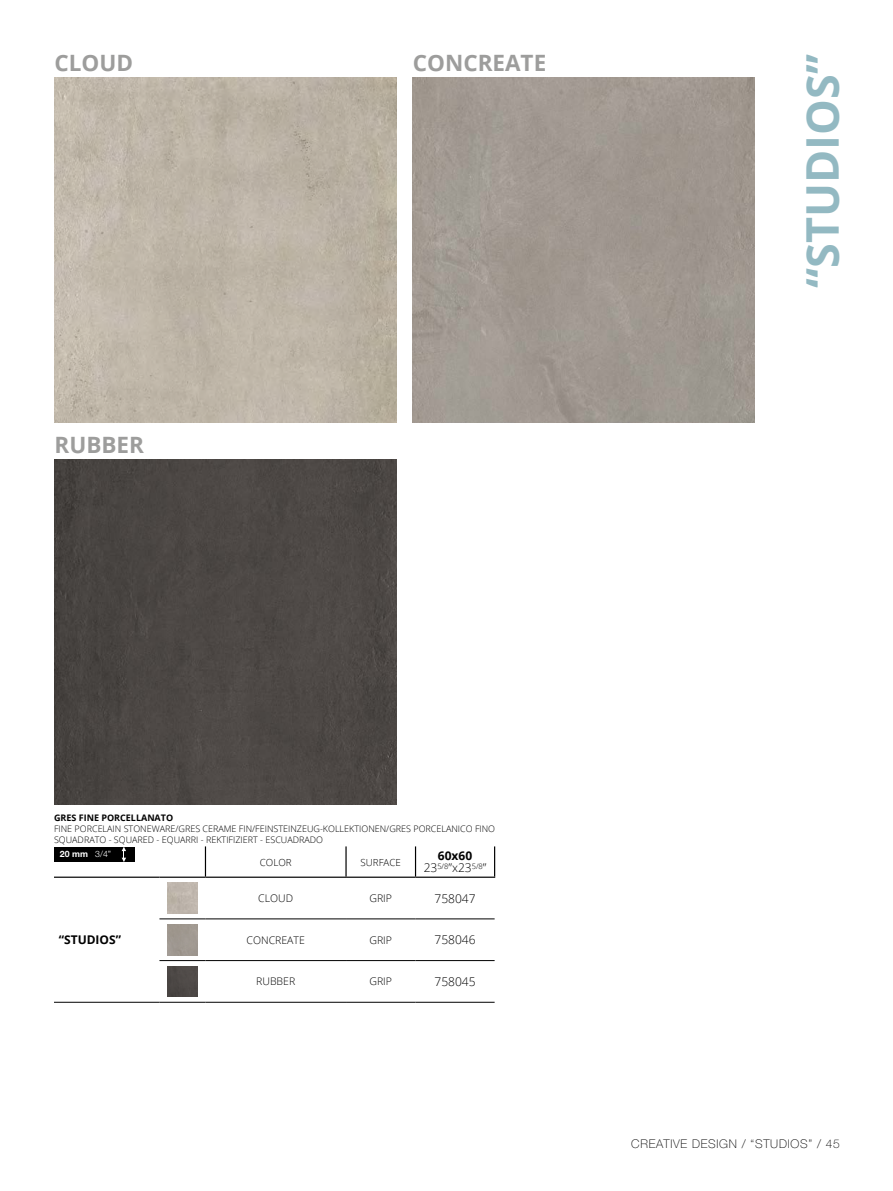
<style>
.page{position:relative;width:893px;height:1191px;background:#fff}
.page>*{position:absolute;margin:0;border:0;box-sizing:border-box;transform-origin:0 0}
.t1{font:700 45px "Open Sans";color:#93b9c2}
.t2{font:700 22.5px "Open Sans";color:#9d9d9c}
.t3{font:300 12px/12px "Open Sans";color:#000;text-align:center}
.t4{font:100 12px "Helvetica Neue LT Std";letter-spacing:.06em;color:#000}
.t5{font:700 12px "Open Sans";color:#000}
.t6{font:300 10.5px "Open Sans";color:#000}
.t7{font:300 9.75px "Open Sans";color:#000}
.t8{font:300 9px/10.8px "Open Sans";color:#000}
.t9{font:700 9px "Open Sans";color:#000}
.t10{font:700 8.7px "Helvetica Neue LT Std";color:#fff}
.s1{font-weight:300}
.s2{font-weight:700}
</style>
<div class="page">
<div style="left:413px;top:78px;width:342px;height:344px;background:#a09890"></div>
<img style="left:55px;top:78px;width:341px;height:344px">
<hr style="left:159px;top:918px;width:46px;height:1px;background:#000">
<hr style="left:205px;top:918px;width:141px;height:1px;background:#000">
<hr style="left:346px;top:918px;width:70px;height:1px;background:#000">
<hr style="left:416px;top:918px;width:79px;height:1px;background:#000">
<hr style="left:159px;top:960px;width:46px;height:1px;background:#000">
<hr style="left:205px;top:960px;width:141px;height:1px;background:#000">
<hr style="left:346px;top:960px;width:70px;height:1px;background:#000">
<hr style="left:416px;top:960px;width:79px;height:1px;background:#000">
<hr style="left:54px;top:1002px;width:105px;height:1px;background:#000">
<hr style="left:159px;top:1002px;width:46px;height:1px;background:#000">
<hr style="left:205px;top:1002px;width:141px;height:1px;background:#000">
<hr style="left:346px;top:1002px;width:70px;height:1px;background:#000">
<hr style="left:416px;top:1002px;width:79px;height:1px;background:#000">
<hr style="left:205px;top:846px;width:1px;height:30px;background:#000">
<hr style="left:345px;top:846px;width:2px;height:30px;background:#000">
<hr style="left:415px;top:846px;width:1px;height:30px;background:#000">
<hr style="left:494px;top:846px;width:1px;height:30px;background:#000">
<hr style="left:54px;top:876px;width:105px;height:1px;background:#000">
<hr style="left:159px;top:876px;width:46px;height:1px;background:#000">
<hr style="left:205px;top:876px;width:141px;height:1px;background:#000">
<hr style="left:346px;top:876px;width:70px;height:1px;background:#000">
<hr style="left:416px;top:876px;width:79px;height:1px;background:#000">
<img style="left:167px;top:882px;width:31px;height:31px">
<img style="left:167px;top:966px;width:31px;height:30px">
<div style="left:54px;top:847px;width:80px;height:15px;background:#000"></div>
<svg style="left:122px;top:847px;width:4px;height:15px"></svg>
<div style="left:55px;top:460px;width:341px;height:344px;background:#4c4744"></div>
<h2 class="t2" style="left:55px;top:47px;width:80px">CLOUD</h2>
<h2 class="t2" style="left:413px;top:47px;width:135px">CONCREATE</h2>
<h2 class="t2" style="left:55px;top:429px;width:91px">RUBBER</h2>
<h1 class="t1" style="left:791px;top:288px;width:235px;rotate:-90deg">“STUDIOS”</h1>
<p class="t9" style="left:54px;top:811px;width:121px">GRES FINE PORCELLANATO</p>
<p class="t8" style="left:54px;top:823px;width:443px">FINE PORCELAIN STONEWARE/GRES CERAME FIN/FEINSTEINZEUG-KOLLEKTIONEN/GRES PORCELANICO FINO<br>SQUADRATO - SQUARED - EQUARRI - REKTIFIZIERT - ESCUADRADO</p>
<p class="t10" style="left:60px;top:848px;width:53px">20 mm <span class="s1">3/4”</span></p>
<p class="t7" style="left:260px;top:855px;width:33px">COLOR</p>
<p class="t7" style="left:361px;top:855px;width:42px">SURFACE</p>
<h3 class="t3" style="left:424px;top:849px;width:64px"><span class="s2">60x60<br></span>23<sup>5/8</sup>”x23<sup>5/8</sup>”</h3>
<h3 class="t5" style="left:59px;top:931px;width:64px">“STUDIOS”</h3>
<p class="t6" style="left:258px;top:891px;width:36px">CLOUD</p>
<p class="t6" style="left:369px;top:891px;width:24px">GRIP</p>
<h3 class="t3" style="left:434px;top:892px;width:43px">758047</h3>
<p class="t6" style="left:247px;top:932px;width:60px">CONCREATE</p>
<p class="t6" style="left:369px;top:932px;width:24px">GRIP</p>
<h3 class="t3" style="left:434px;top:933px;width:43px">758046</h3>
<p class="t6" style="left:256px;top:974px;width:40px">RUBBER</p>
<p class="t6" style="left:369px;top:974px;width:24px">GRIP</p>
<h3 class="t3" style="left:434px;top:975px;width:43px">758045</h3>
<h3 class="t4" style="left:631px;top:1137px;width:210px">CREATIVE DESIGN / “STUDIOS” / 45</h3>
</div>
